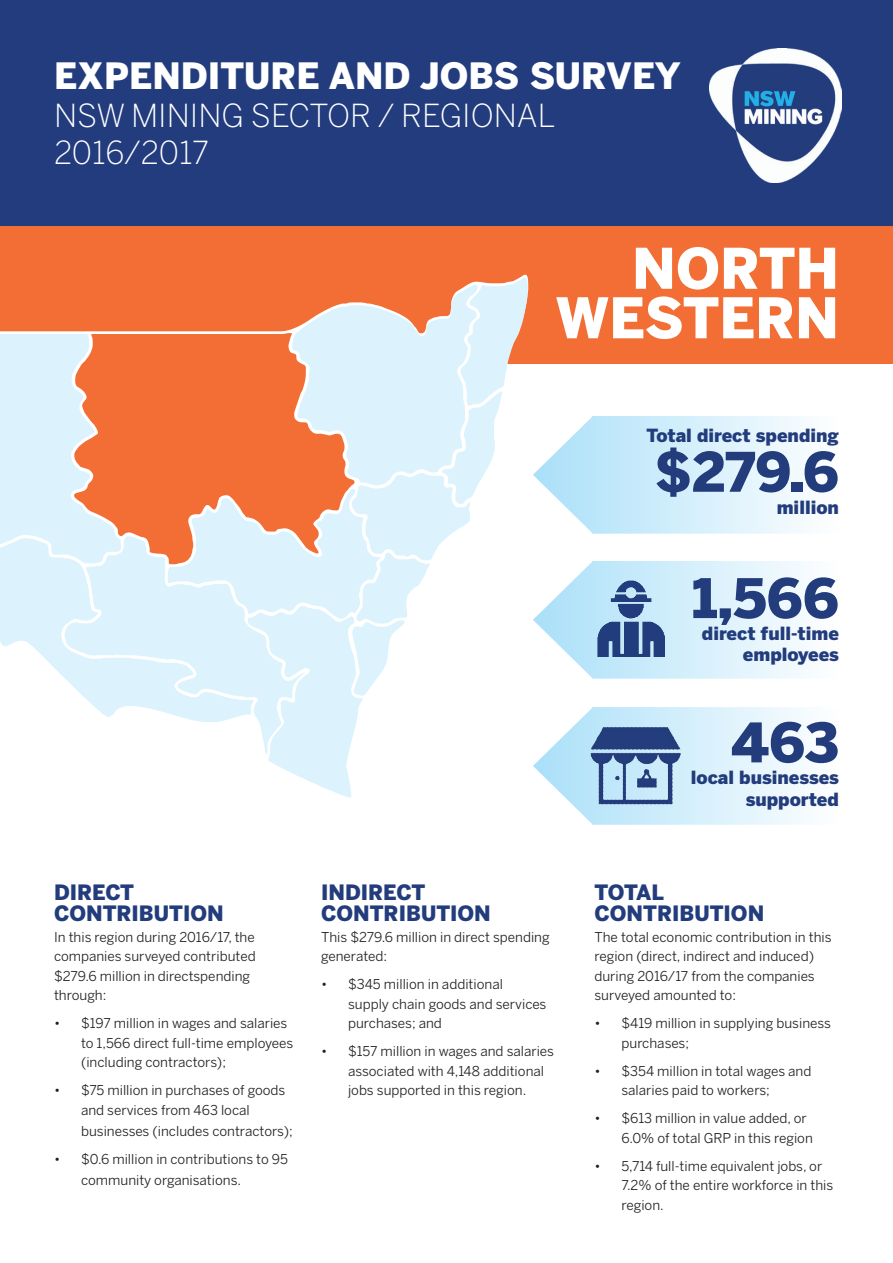
<style>
.page{position:relative;width:893px;height:1263px;background:#fff}
.page>*{position:absolute;margin:0;border:0;box-sizing:border-box;transform-origin:0 0}
.t1{font:900 55.5px/49.5px "Benton Sans";color:#fff;text-align:right}
.t2{font:900 54px "Benton Sans";color:#223c7c}
.t3{font:900 36px "Benton Sans";color:#fff}
.t4{font:300 31.5px/37.5px "Benton Sans";color:#fff}
.t5{font:900 21px/21px "Benton Sans";color:#223c7c}
.t6{font:900 18px/21.6px "Benton Sans";color:#223c7c;text-align:right}
.t7{font:13.5px/19.5px "Benton Sans";color:#231f20}
</style>
<div class="page">
<div style="left:0;top:225px;width:893px;height:139px;background:#f26e35"></div>
<div style="left:0;top:0;width:893px;height:225px;background:#223c7d"></div>
<img style="left:709px;top:49px;width:133px;height:134px">
<svg style="left:0;top:569px;width:64px;height:108px;fill:#dcf2fc"></svg>
<svg style="left:64px;top:565px;width:104px;height:152px;background:#e0f3fc"></svg>
<div style="left:0;top:334px;width:121px;height:235px;background:#dcf2fc"></div>
<svg style="left:73px;top:333px;width:95px;height:232px;fill:#f26e35"></svg>
<svg style="left:168px;top:277px;width:637px;height:548px"></svg>
<img style="left:596px;top:578px;width:69px;height:78px">
<img style="left:585px;top:715px;width:101px;height:101px">
<h3 class="t3" style="left:54px;top:55px;width:628px">EXPENDITURE AND JOBS SURVEY</h3>
<h3 class="t4" style="left:54px;top:96px;width:503px">NSW MINING SECTOR / REGIONAL<br>2016/2017</h3>
<h1 class="t1" style="left:555px;top:243px;width:285px">NORTH<br>WESTERN</h1>
<h3 class="t6" style="left:647px;top:425px;width:194px">Total direct spending</h3>
<h2 class="t2" style="left:654px;top:440px;width:186px">$279.6</h2>
<h3 class="t6" style="left:777px;top:497px;width:64px">million</h3>
<h2 class="t2" style="left:692px;top:566px;width:148px">1,566</h2>
<h3 class="t6" style="left:702px;top:622px;width:138px">direct full-time employees</h3>
<h3 class="t5" style="left:54px;top:881px;width:171px">DIRECT<br>CONTRIBUTION</h3>
<p class="t7" style="left:54px;top:927px;width:203px">In this region during 2016/17, the companies surveyed contributed $279.6 million in directspending through:</p>
<p class="t7" style="left:81px;top:1013px;width:214px;text-indent:-27px">• $197 million in wages and salaries to 1,566 direct full-time employees (including contractors);</p>
<p class="t7" style="left:81px;top:1080px;width:206px;text-indent:-27px">• $75 million in purchases of goods and services from 463 local</p>
<p class="t7" style="left:81px;top:1121px;width:213px">businesses (includes contractors);</p>
<p class="t7" style="left:81px;top:1148px;width:208px;line-height:21px;text-indent:-27px">• $0.6 million in contributions to 95 community organisations.</p>
<h3 class="t5" style="left:321px;top:881px;width:171px">INDIRECT<br>CONTRIBUTION</h3>
<p class="t7" style="left:321px;top:927px;width:230px">This $279.6 million in direct spending generated:</p>
<p class="t7" style="left:348px;top:974px;width:200px;text-indent:-27px">• $345 million in additional supply chain goods and services purchases; and</p>
<p class="t7" style="left:348px;top:1041px;width:207px;text-indent:-27px">• $157 million in wages and salaries associated with 4,148 additional jobs supported in this region.</p>
<h2 class="t2" style="left:731px;top:710px;width:110px">463</h2>
<h3 class="t6" style="left:691px;top:766px;width:150px">local businesses supported</h3>
<h3 class="t5" style="left:594px;top:881px;width:171px">TOTAL<br>CONTRIBUTION</h3>
<p class="t7" style="left:594px;top:927px;width:239px">The total economic contribution in this region (direct, indirect and induced) during 2016/17 from the companies surveyed amounted to:</p>
<p class="t7" style="left:621px;top:1013px;width:211px;text-indent:-27px">• $419 million in supplying business purchases;</p>
<p class="t7" style="left:621px;top:1061px;width:192px;text-indent:-27px">• $354 million in total wages and salaries paid to workers;</p>
<p class="t7" style="left:621px;top:1108px;width:193px;text-indent:-27px">• $613 million in value added, or<br>6.0% of total GRP in this region</p>
<p class="t7" style="left:621px;top:1156px;width:213px;text-indent:-27px">• 5,714 full-time equivalent jobs, or<br>7.2% of the entire workforce in this region.</p>
</div>
